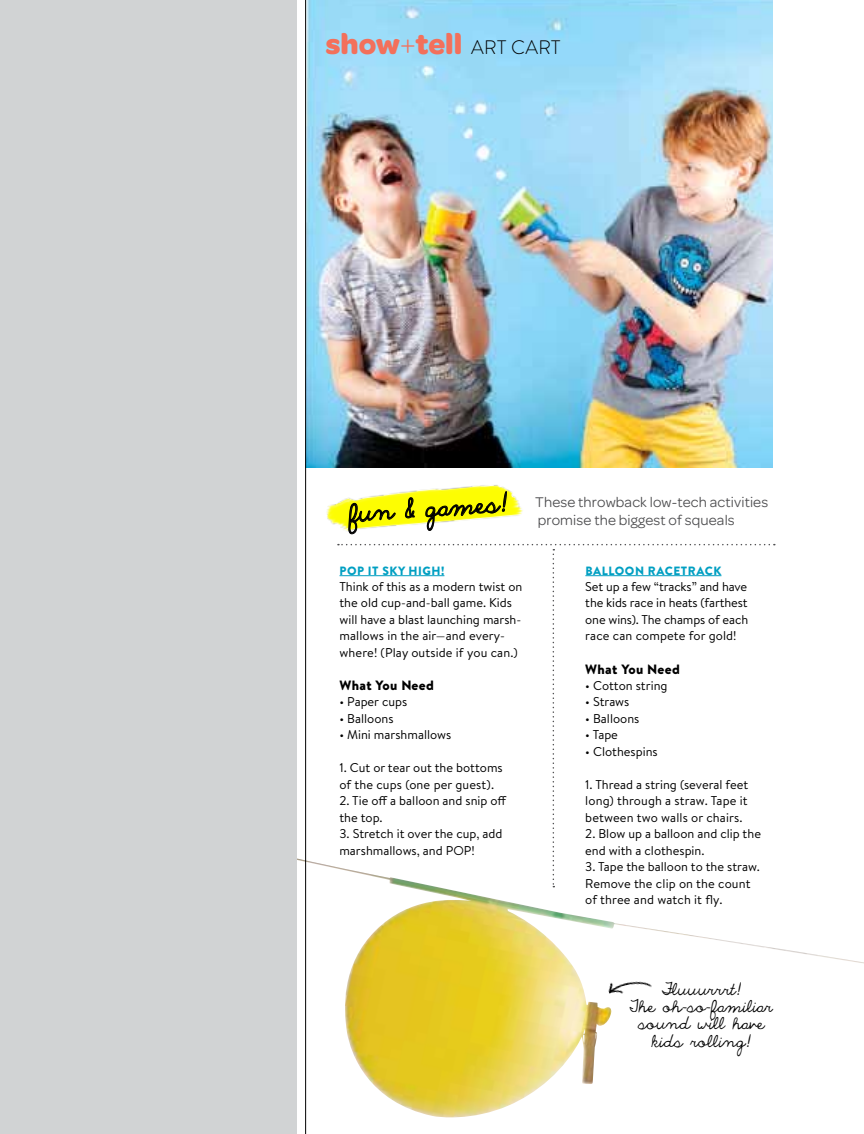
<style>
.page{position:relative;width:864px;height:1134px;background:#fff}
.page>*{position:absolute;margin:0;border:0;box-sizing:border-box;transform-origin:0 0}
.t1{font:700 30px "Omnes";color:#f3705b}
.t2{font:22.5px "The Only Exception";color:#000}
.t3{font:15px/18px "Omnes";letter-spacing:.01em;color:#4d4d4f}
.t4{font:15px/17.2px "The Only Exception";color:#000;text-align:center}
.t5{font:900 13.5px "Brandon Text";color:#000}
.t6{font:12.75px/16.5px "Brandon Text";color:#000}
.t7{font:900 12px "Brandon Text";letter-spacing:.045em;color:#009fc2}
.s1{font-weight:300}
.s2{font-family:"Brandon Text";font-weight:300;font-size:19.5px;color:#000}
</style>
<div class="page">
<img style="left:306px;top:0;width:466px;height:468px">
<img style="left:297px;top:830px;width:567px;height:291px">
<div style="left:0;top:0;width:297px;height:1134px;background:#d1d3d4"></div>
<hr style="left:305px;top:0;width:1px;height:1134px;background:#000">
<img style="left:316px;top:464px;width:245px;height:82px">
<svg style="left:349px;top:503px;width:47px;height:31px"></svg>
<svg style="left:405px;top:497px;width:10px;height:21px"></svg>
<svg style="left:425px;top:492px;width:82px;height:39px"></svg>
<svg style="left:338px;top:544px;width:437px;height:343px"></svg>
<img style="left:600px;top:964px;width:59px;height:45px">
<h1 class="t1" style="left:326px;top:27px;width:237px">show<span class="s1">+</span>tell <span class="s2">ART CART</span></h1>
<h2 class="t2" style="left:348px;top:501px;width:160px;rotate:-4deg">fun &amp; games!</h2>
<p class="t3" style="left:535px;top:493px;width:235px">These throwback low-tech activities promise the biggest of squeals</p>
<p class="t7" style="left:585px;top:562px;width:137px">BALLOON RACETRACK</p>
<p class="t6" style="left:585px;top:578px;width:164px;text-align:justify">Set up a few “tracks” and have the kids race in heats (farthest one wins). The champs of each race can compete for gold!</p>
<p class="t5" style="left:585px;top:659px;width:96px">WHAT YOU NEED</p>
<p class="t6" style="left:585px;top:677px;width:84px">• Cotton string</p>
<p class="t6" style="left:585px;top:693px;width:46px">• Straws</p>
<p class="t6" style="left:585px;top:710px;width:56px">• Balloons</p>
<p class="t6" style="left:585px;top:726px;width:34px">• Tape</p>
<p class="t6" style="left:585px;top:743px;width:74px">• Clothespins</p>
<p class="t6" style="left:585px;top:776px;width:164px;text-align:justify">1. Thread a string (several feet long) through a straw. Tape it between two walls or chairs.</p>
<p class="t6" style="left:585px;top:825px;width:177px">2. Blow up a balloon and clip the end with a clothespin.</p>
<p class="t6" style="left:585px;top:858px;width:176px">3. Tape the balloon to the straw.<br>Remove the clip on the count of three and watch it fly.</p>
<p class="t7" style="left:340px;top:562px;width:106px">POP IT SKY HIGH!</p>
<p class="t6" style="left:339px;top:578px;width:185px">Think of this as a modern twist on the old cup-and-ball game. Kids will have a blast launching marsh&shy;mallows in the air—and every&shy;where! (Play outside if you can.)</p>
<p class="t5" style="left:339px;top:676px;width:96px">WHAT YOU NEED</p>
<p class="t6" style="left:339px;top:693px;width:69px">• Paper cups</p>
<p class="t6" style="left:339px;top:710px;width:56px">• Balloons</p>
<p class="t6" style="left:339px;top:726px;width:113px">• Mini marshmallows</p>
<p class="t6" style="left:339px;top:759px;width:165px">1. Cut or tear out the bottoms of the cups (one per guest).</p>
<p class="t6" style="left:339px;top:792px;width:169px">2. Tie off a balloon and snip off the top.</p>
<p class="t6" style="left:339px;top:825px;width:165px">3. Stretch it over the cup, add marshmallows, and POP!</p>
<p class="t4" style="left:630px;top:981px;width:144px">Fluuurrrt!<br>The oh-so-familiar sound will have kids rolling!</p>
</div>
